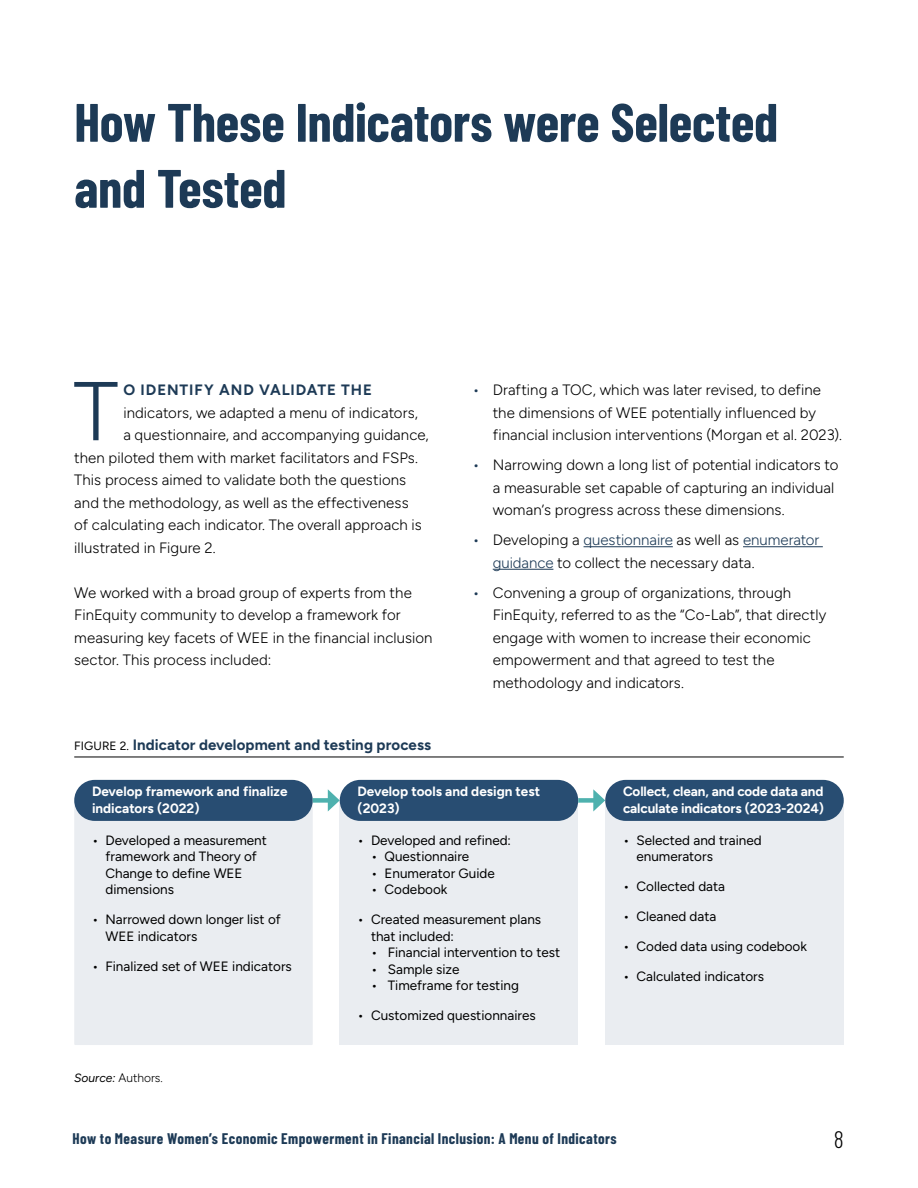
<style>
.page{position:relative;width:918px;height:1188px;background:#fff}
.page>*{position:absolute;margin:0;border:0;box-sizing:border-box;transform-origin:0 0}
.Initial_Paragraph_w__Drop_Cap{font:300 83.25px "Figtree";color:#1d3a56}
.Chapter_Title_-_No_Section_Number{font:700 54px/66px "Barlow Condensed";letter-spacing:-.005em;color:#1d3a56}
.t1{font:300 24px "Barlow Condensed";color:#000}
.Body_Bullets{font:300 15px/22.5px "Figtree";letter-spacing:.005em;color:#000}
.Initial_Paragraph_w__Drop_Cap-2{font:300 15px "Figtree";letter-spacing:.005em;color:#000}
.Body_before_Bullets{font:300 15px/22.5px "Figtree";letter-spacing:.005em;color:#000}
.t2{font:700 15px "Barlow Condensed";letter-spacing:.03em;color:#1d3a56}
.Figure_Title{font:700 15px "Figtree";letter-spacing:.005em;color:#1d3a56}
.Initial_Paragraph_w__Drop_Cap-3{font:700 15px "Figtree";letter-spacing:.06em;color:#1d3a56}
.Figure_Text{font:13.5px/16.5px "Figtree";color:#000}
.Figure_Text-2{font:700 13.5px/16.5px "Figtree";letter-spacing:-.01em;color:#fff}
.Figure_Table_Source{font:300 12px "Figtree";color:#000}
.s1{color:#1d3a56}
.s2{font-weight:400;font-size:12px;color:#000}
.s3{font-weight:400;font-style:italic}
</style>
<div class="page">
<hr style="left:584px;top:546px;width:89px;height:1px;background:#1d3a56">
<hr style="left:743px;top:546px;width:80px;height:1px;background:#1d3a56">
<hr style="left:493px;top:569px;width:60px;height:1px;background:#1d3a56">
<hr style="left:74px;top:757px;width:770px;height:1px;background:#000">
<div style="left:74px;top:800px;width:239px;height:245px;background:#eaedf1"></div>
<div style="left:340px;top:805px;width:238px;height:240px;background:#eaedf1"></div>
<div style="left:605px;top:805px;width:239px;height:240px;background:#eaedf1"></div>
<div style="left:74px;top:780px;width:239px;height:41px;background:#284d72;border-radius:21px"></div>
<div style="left:340px;top:780px;width:238px;height:41px;background:#284d72;border-radius:21px"></div>
<div style="left:605px;top:780px;width:239px;height:41px;background:#284d72;border-radius:21px"></div>
<div style="left:313px;top:798px;width:19px;height:5px;background:#4eb1ae"></div>
<svg style="left:328px;top:789px;width:12px;height:22px"></svg>
<div style="left:578px;top:798px;width:19px;height:5px;background:#4eb1ae"></div>
<svg style="left:593px;top:789px;width:12px;height:22px"></svg>
<h1 class="Chapter_Title_-_No_Section_Number" style="left:74px;top:86px;width:705px">How These Indicators were Selected and Tested</h1>
<p class="Initial_Paragraph_w__Drop_Cap" style="left:73px;top:364px;width:46px">T</p>
<p class="Initial_Paragraph_w__Drop_Cap-3" style="left:123px;top:381px;width:250px">O IDENTIFY AND VALIDATE THE</p>
<p class="Initial_Paragraph_w__Drop_Cap-2" style="left:123px;top:404px;width:296px">indicators, we adapted a menu of indicators,</p>
<p class="Initial_Paragraph_w__Drop_Cap-2" style="left:123px;top:427px;width:307px">a questionnaire, and accompanying guidance,</p>
<p class="Initial_Paragraph_w__Drop_Cap-2" style="left:74px;top:449px;width:345px">then piloted them with market facilitators and FSPs.</p>
<p class="Initial_Paragraph_w__Drop_Cap-2" style="left:74px;top:472px;width:333px">This process aimed to validate both the questions</p>
<p class="Initial_Paragraph_w__Drop_Cap-2" style="left:74px;top:494px;width:336px">and the methodology, as well as the effectiveness</p>
<p class="Initial_Paragraph_w__Drop_Cap-2" style="left:74px;top:517px;width:349px">of calculating each indicator. The overall approach is</p>
<p class="Initial_Paragraph_w__Drop_Cap-2" style="left:74px;top:539px;width:143px">illustrated in Figure 2.</p>
<p class="Body_before_Bullets" style="left:74px;top:581px;width:360px">We worked with a broad group of experts from the FinEquity community to develop a framework for measuring key facets of WEE in the financial inclusion sector. This process included:</p>
<p class="Body_Bullets" style="left:493px;top:379px;width:351px;text-indent:-20px"><span class="s1">•</span> Drafting a TOC, which was later revised, to define the dimensions of WEE potentially influenced by financial inclusion interventions (Morgan et al. 2023).</p>
<p class="Body_Bullets" style="left:493px;top:454px;width:347px;text-indent:-20px"><span class="s1">•</span> Narrowing down a long list of potential indicators to a measurable set capable of capturing an individual woman’s progress across these dimensions.</p>
<p class="Body_Bullets" style="left:493px;top:529px;width:328px;text-indent:-20px"><span class="s1">•</span> Developing a <span class="s1">questionnaire</span> as well as <span class="s1">enumerator guidance</span> to collect the necessary data.</p>
<p class="Body_Bullets" style="left:493px;top:581px;width:335px;text-indent:-20px"><span class="s1">•</span> Convening a group of organizations, through FinEquity, referred to as the “Co-Lab”, that directly engage with women to increase their economic empowerment and that agreed to test the methodology and indicators.</p>
<p class="Figure_Title" style="left:74px;top:736px;width:358px"><span class="s2">FIGURE 2.</span> Indicator development and testing process</p>
<p class="Figure_Text-2" style="left:92px;top:783px;width:197px">Develop framework and finalize indicators (2022)</p>
<p class="Figure_Text-2" style="left:358px;top:783px;width:184px">Develop tools and design test (2023)</p>
<p class="Figure_Text-2" style="left:623px;top:783px;width:203px">Collect, clean, and code data and calculate indicators (2023-2024)</p>
<p class="Figure_Text" style="left:106px;top:832px;width:163px;text-indent:-14px">• Developed a measurement framework and Theory of<br>Change to define WEE dimensions</p>
<p class="Figure_Text" style="left:106px;top:911px;width:177px;text-indent:-14px">• Narrowed down longer list of<br>WEE indicators</p>
<p class="Figure_Text" style="left:92px;top:958px;width:201px">• Finalized set of WEE indicators</p>
<p class="Figure_Text" style="left:358px;top:832px;width:155px">• Developed and refined:</p>
<p class="Figure_Text" style="left:371px;top:848px;width:100px">• Questionnaire</p>
<p class="Figure_Text" style="left:371px;top:865px;width:125px">• Enumerator Guide</p>
<p class="Figure_Text" style="left:371px;top:881px;width:78px">• Codebook</p>
<p class="Figure_Text" style="left:371px;top:911px;width:172px;text-indent:-14px">• Created measurement plans that included:</p>
<p class="Figure_Text" style="left:371px;top:944px;width:191px">• Financial intervention to test</p>
<p class="Figure_Text" style="left:371px;top:961px;width:90px">• Sample size</p>
<p class="Figure_Text" style="left:371px;top:977px;width:149px">• Timeframe for testing</p>
<p class="Figure_Text" style="left:358px;top:1007px;width:180px">• Customized questionnaires</p>
<p class="Figure_Text" style="left:637px;top:832px;width:127px;text-indent:-14px">• Selected and trained enumerators</p>
<p class="Figure_Text" style="left:623px;top:878px;width:104px">• Collected data</p>
<p class="Figure_Text" style="left:623px;top:908px;width:95px">• Cleaned data</p>
<p class="Figure_Text" style="left:623px;top:938px;width:185px">• Coded data using codebook</p>
<p class="Figure_Text" style="left:623px;top:968px;width:143px">• Calculated indicators</p>
<p class="Figure_Table_Source" style="left:74px;top:1071px;width:90px"><span class="s3">Source:</span> Authors.</p>
<p class="t2" style="left:73px;top:1128px;width:546px">How to Measure Women’s Economic Empowerment in Financial Inclusion: A Menu of Indicators</p>
<h3 class="t1" style="left:834px;top:1122px;width:12px">8</h3>
</div>
